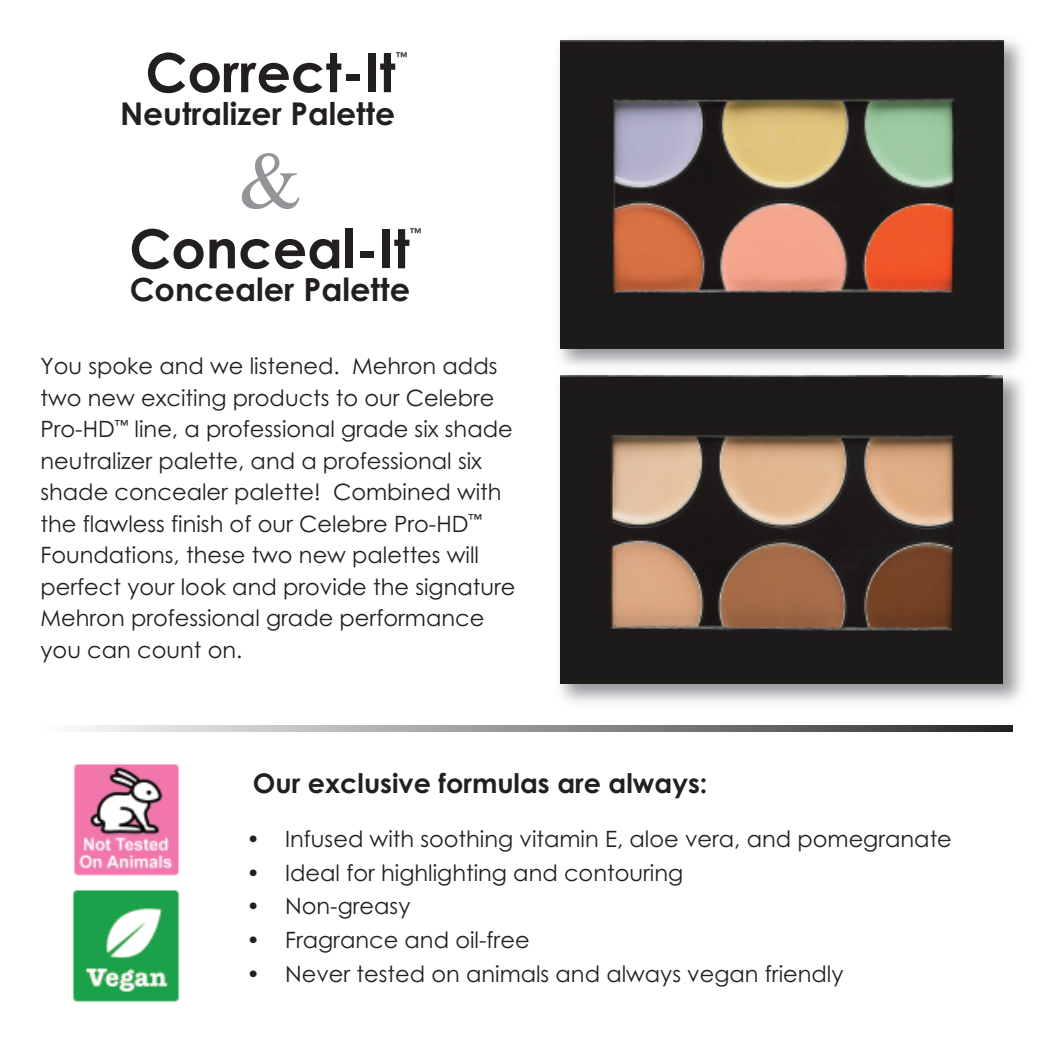
<style>
.page{position:relative;width:1053px;height:1053px;background:#fff}
.page>*{position:absolute;margin:0;border:0;box-sizing:border-box;transform-origin:0 0}
.t1{font:81px "Times New Roman";color:#939598}
.t2{font:700 54px "Century Gothic";color:#231f20}
.t3{font:700 31.95px "Century Gothic";color:#231f20}
.t4{font:700 31.28px "Century Gothic";color:#231f20}
.t5{font:700 27px "Century Gothic";color:#231f20}
.t6{font:22.5px/31.5px "Century Gothic";color:#231f20}
.t7{font:700 12.15px "Century Gothic";color:#231f20}
</style>
<div class="page">
<img style="left:81px;top:726px;width:931px;height:5px">
<img style="left:73px;top:764px;width:106px;height:112px">
<img style="left:72px;top:889px;width:108px;height:114px">
<img style="left:559px;top:39px;width:464px;height:664px">
<img style="left:561px;top:40px;width:443px;height:308px">
<img style="left:560px;top:375px;width:443px;height:308px">
<h2 class="t2" style="left:145px;top:42px;width:252px">Correct-It</h2>
<p class="t7" style="left:396px;top:49px;width:14px">™</p>
<h3 class="t4" style="left:120px;top:96px;width:277px">Neutralizer Palette</h3>
<h1 class="t1" style="left:239px;top:133px;width:65px">&amp;</h1>
<h2 class="t2" style="left:129px;top:218px;width:282px">Conceal-It</h2>
<p class="t7" style="left:410px;top:226px;width:14px">™</p>
<h3 class="t3" style="left:130px;top:271px;width:282px">Concealer Palette</h3>
<p class="t6" style="left:40px;top:351px;width:477px">You spoke and we listened. Mehron adds two new exciting products to our Celebre Pro-HD<sup>™</sup> line, a professional grade six shade neutralizer palette, and a professional six shade concealer palette! Combined with the flawless finish of our Celebre Pro-HD<sup>™ </sup>Foundations, these two new palettes will perfect your look and provide the signature Mehron professional grade performance you can count on.</p>
<p class="t5" style="left:253px;top:767px;width:456px">Our exclusive formulas are always:</p>
<p class="t6" style="left:247px;top:823px;width:707px">• Infused with soothing vitamin E, aloe vera, and pomegranate</p>
<p class="t6" style="left:247px;top:857px;width:438px">• Ideal for highlighting and contouring</p>
<p class="t6" style="left:247px;top:891px;width:165px">• Non-greasy</p>
<p class="t6" style="left:247px;top:925px;width:285px">• Fragrance and oil-free</p>
<p class="t6" style="left:247px;top:958px;width:598px">• Never tested on animals and always vegan friendly</p>
</div>
